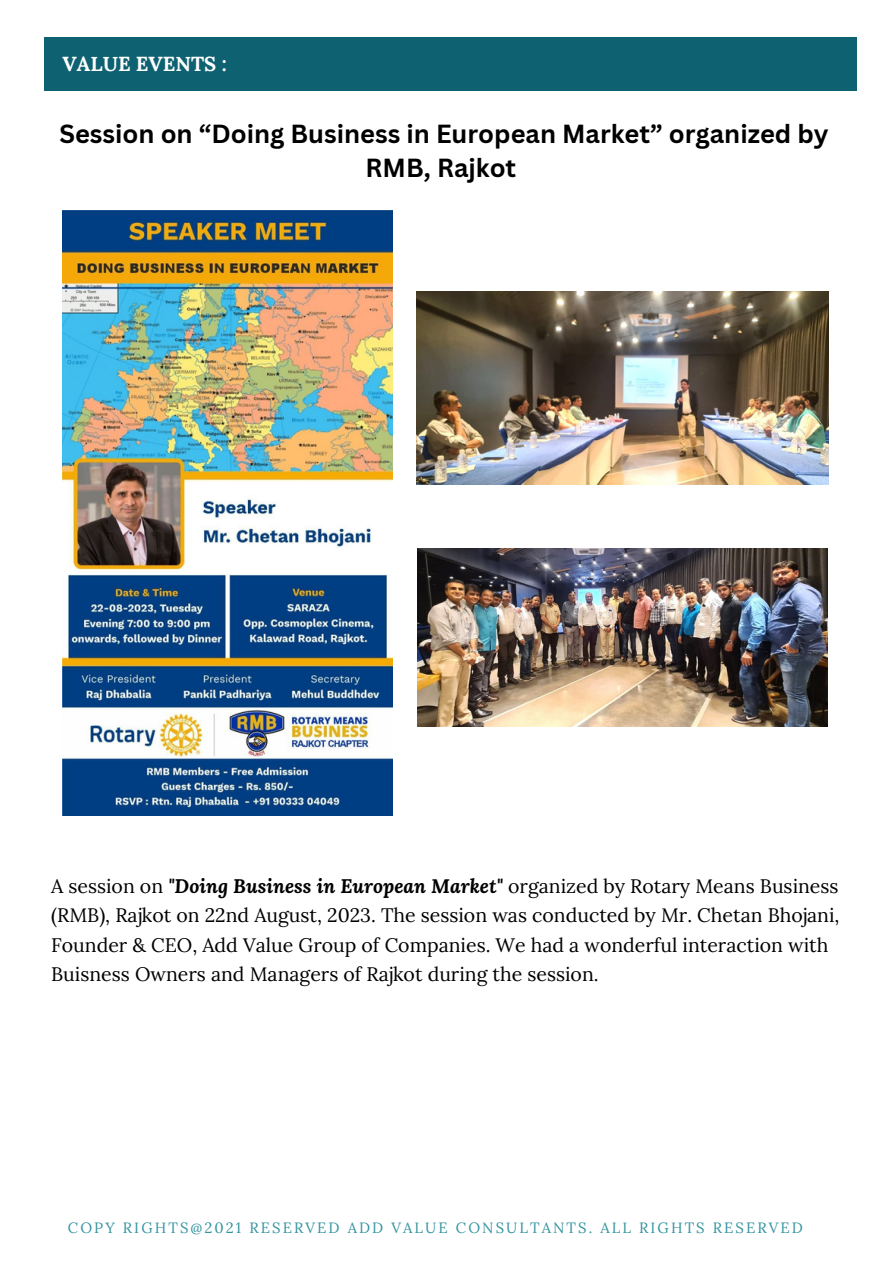
<style>
.page{position:relative;width:893px;height:1264px;background:#fff}
.page>*{position:absolute;margin:0;border:0;box-sizing:border-box;transform-origin:0 0}
.t1{font:700 25.5px/34.8px "Canva Sans";color:#000;text-align:center}
.t2{font:700 20.25px "Lora";color:#fff}
.t3{font:19.5px/29.2px "Lora";color:#000}
.t4{font:14.85px "Lora";letter-spacing:.14em;color:#3494a0}
.s1{font-weight:700;font-style:italic}
</style>
<div class="page">
<div style="left:45px;top:38px;width:811px;height:52px;background:#0e6171"></div>
<img style="left:63px;top:211px;width:329px;height:605px">
<img style="left:417px;top:291px;width:411px;height:194px">
<img style="left:417px;top:549px;width:410px;height:177px">
<p class="t2" style="left:63px;top:50px;width:165px">VALUE EVENTS :</p>
<p class="t1" style="left:59px;top:115px;width:770px">Session on “Doing Business in European Market” organized by<br>RMB, Rajkot</p>
<p class="t3" style="left:51px;top:871px;width:789px">A session on <span class="s1">"Doing Business in European Market"</span> organized by Rotary Means Business (RMB), Rajkot on 22nd August, 2023. The session was conducted by Mr. Chetan Bhojani, Founder &amp; CEO, Add Value Group of Companies. We had a wonderful interaction with Buisness Owners and Managers of Rajkot during the session.</p>
<p class="t4" style="left:68px;top:1217px;width:736px">COPY RIGHTS@2021 RESERVED ADD VALUE CONSULTANTS. ALL RIGHTS RESERVED</p>
</div>
